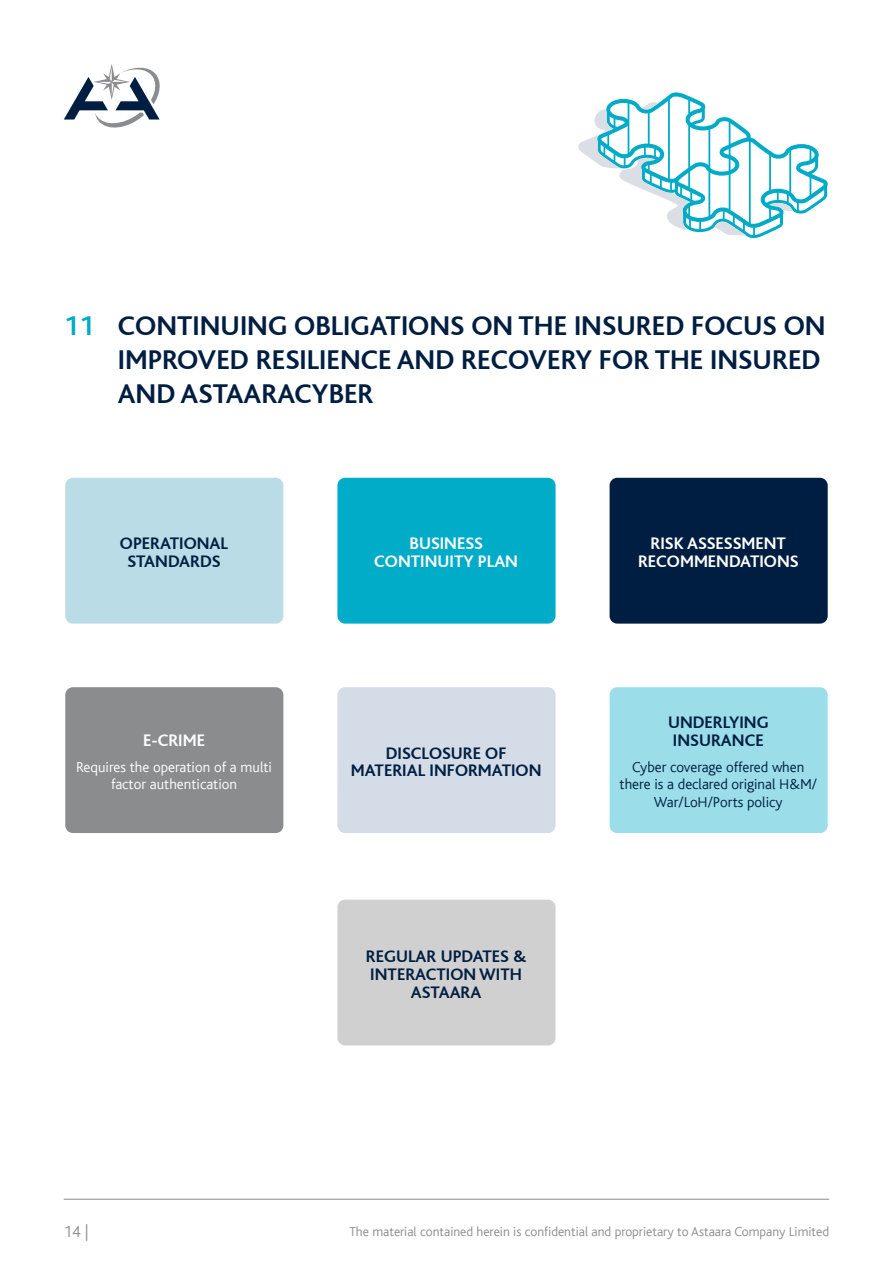
<style>
.page{position:relative;width:893px;height:1263px;background:#fff}
.page>*{position:absolute;margin:0;border:0;box-sizing:border-box;transform-origin:0 0}
.t1{font:700 28.5px/34.2px "Bliss";color:#001e41}
.Table{font:700 17.55px/17.5px "Bliss";color:#001e41;text-align:center}
.Table-2{font:700 17.55px/17.5px "Bliss";color:#fff;text-align:center}
.t2{font:300 16.5px "Bliss";color:#8b8c8e}
.Table-3{font:300 15px/17.5px "Bliss";color:#001e41;text-align:center}
.Table-4{font:300 15px/17.5px "Bliss";color:#fff;text-align:center}
.t3{font:300 13.5px "Bliss";color:#8b8c8e}
.s1{color:#00acc8}
</style>
<div class="page">
<hr style="left:64px;top:1199px;width:765px;height:1px;background:#8b8c8e">
<svg style="left:64px;top:64px;width:96px;height:64px"></svg>
<div style="left:65px;top:478px;width:218px;height:146px;background:#b9dce6;border-radius:8px"></div>
<div style="left:65px;top:687px;width:218px;height:146px;background:#8b8c8e;border-radius:8px"></div>
<div style="left:337px;top:478px;width:219px;height:146px;background:#00acc8;border-radius:8px"></div>
<div style="left:337px;top:687px;width:219px;height:146px;background:#d4dce7;border-radius:8px"></div>
<div style="left:337px;top:900px;width:219px;height:145px;background:#d1d0d1;border-radius:8px"></div>
<div style="left:610px;top:478px;width:218px;height:146px;background:#001e41;border-radius:8px"></div>
<div style="left:610px;top:687px;width:218px;height:146px;background:#9bdee9;border-radius:8px"></div>
<svg style="left:578px;top:92px;width:250px;height:146px"></svg>
<p class="t1" style="left:118px;top:309px;width:709px;text-indent:-54px"><span class="s1">11</span> CONTINUING OBLIGATIONS ON THE INSURED FOCUS ON<br>IMPROVED RESILIENCE AND RECOVERY FOR THE INSURED<br>AND ASTAARACYBER</p>
<p class="Table" style="left:120px;top:535px;width:110px">OPERATIONAL<br>STANDARDS</p>
<p class="Table-2" style="left:143px;top:732px;width:64px">E-CRIME</p>
<p class="Table-4" style="left:76px;top:758px;width:198px">Requires the operation of a multi factor authentication</p>
<p class="Table-2" style="left:374px;top:535px;width:145px">BUSINESS<br>CONTINUITY PLAN</p>
<p class="Table" style="left:351px;top:745px;width:192px">DISCLOSURE OF<br>MATERIAL INFORMATION</p>
<p class="Table" style="left:366px;top:948px;width:162px">REGULAR UPDATES &amp;<br>INTERACTION WITH<br>ASTAARA</p>
<p class="Table-2" style="left:638px;top:535px;width:162px">RISK ASSESSMENT<br>RECOMMENDATIONS</p>
<p class="Table" style="left:668px;top:714px;width:102px;text-align:left">UNDERLYING<br>INSURANCE</p>
<p class="Table-3" style="left:620px;top:758px;width:199px">Cyber coverage offered when there is a declared original H&amp;M/<br>War/LoH/Ports policy</p>
<p class="t2" style="left:64px;top:1223px;width:27px">14 |</p>
<p class="t3" style="left:349px;top:1224px;width:481px">The material contained herein is confidential and proprietary to Astaara Company Limited</p>
</div>
